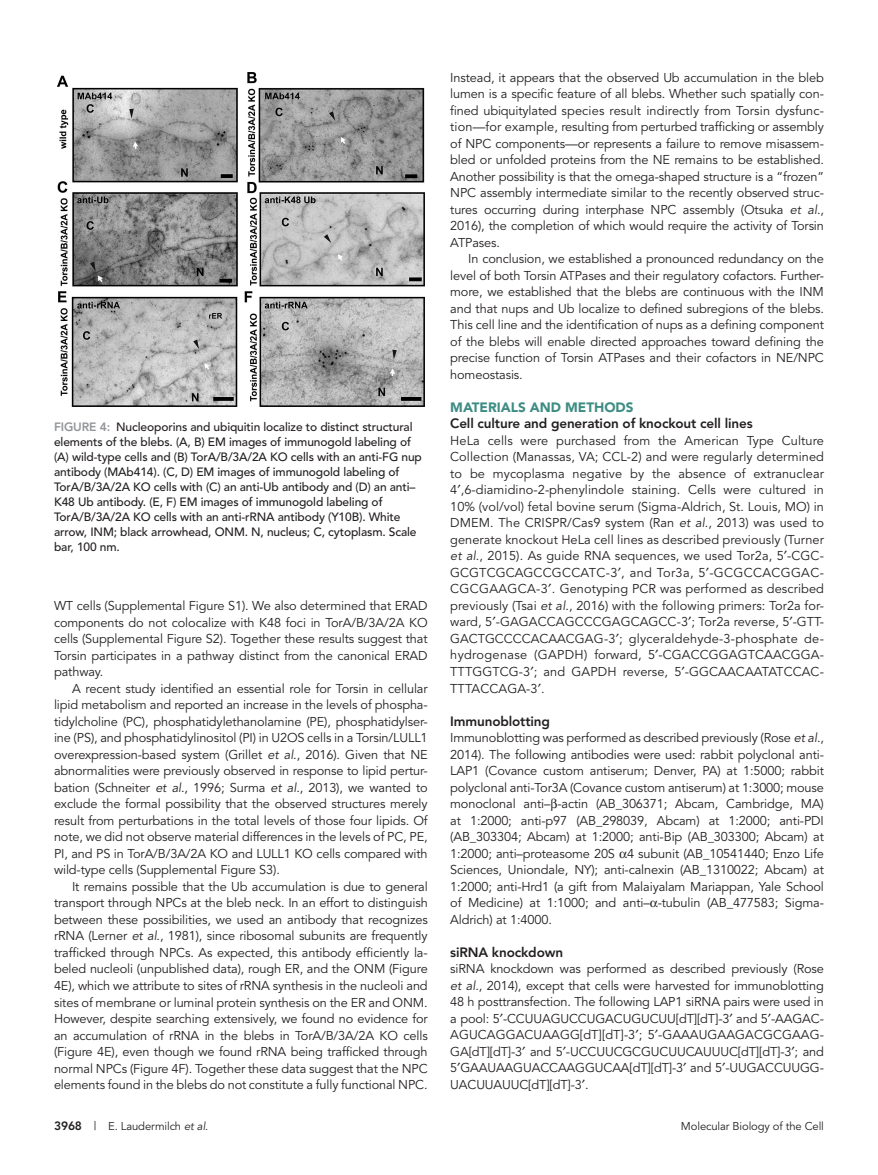
<style>
.page{position:relative;width:878px;height:1175px;background:#fff}
.page>*{position:absolute;margin:0;border:0;box-sizing:border-box;transform-origin:0 0}
.H2afterH1{font:800 13.5px "Avenir";letter-spacing:-.01em;color:#231f20}
.t1{font:900 13.5px "Avenir";color:#3e8c83}
.Para{font:12.75px/16.5px "Avenir";letter-spacing:-.01em;color:#231f20;text-align:justify}
.ParaFL{font:12.75px/16.5px "Avenir";letter-spacing:-.01em;color:#231f20;text-align:justify}
.FigCaption{font:500 12px/15px "Avenir";letter-spacing:-.01em;color:#231f20}
.t2{font:11.25px "Avenir";letter-spacing:-.01em;color:#231f20}
.s1{font-weight:800;color:#939598}
.s2{font-style:italic}
.s3{font-weight:800;font-size:12px}
.s4{font-size:12px}
</style>
<div class="page">
<img style="left:57px;top:72px;width:367px;height:335px">
<p class="FigCaption" style="left:54px;top:419px;width:369px"><span class="s1">FIGURE 4:</span> Nucleoporins and ubiquitin localize to distinct structural elements of the blebs. (A, B) EM images of immunogold labeling of (A) wild-type cells and (B) TorA/B/3A/2A KO cells with an anti-FG nup antibody (MAb414). (C, D) EM images of immunogold labeling of TorA/B/3A/2A KO cells with (C) an anti-Ub antibody and (D) an anti– K48 Ub antibody. (E, F) EM images of immunogold labeling of TorA/B/3A/2A KO cells with an anti-rRNA antibody (Y10B). White arrow, INM; black arrowhead, ONM. N, nucleus; C, cytoplasm. Scale bar, 100 nm.</p>
<p class="Para" style="left:54px;top:598px;width:375px">WT cells (Supplemental Figure S1). We also determined that ERAD components do not colocalize with K48 foci in TorA/B/3A/2A KO cells (Supplemental Figure S2). Together these results suggest that Torsin participates in a pathway distinct from the canonical ERAD pathway.</p>
<p class="Para" style="left:54px;top:680px;width:375px;text-indent:18px">A recent study identified an essential role for Torsin in cellular lipid metabolism and reported an increase in the levels of phospha&shy;tidylcholine (PC), phosphatidylethanolamine (PE), phosphatidylser&shy;ine (PS), and phosphatidylinositol (PI) in U2OS cells in a Torsin/LULL1 overexpression-based system (Grillet <span class="s2">et al</span>., 2016). Given that NE abnormalities were previously observed in response to lipid pertur&shy;bation (Schneiter <span class="s2">et al</span>., 1996; Surma <span class="s2">et al</span>., 2013), we wanted to exclude the formal possibility that the observed structures merely result from perturbations in the total levels of those four lipids. Of note, we did not observe material differences in the levels of PC, PE, PI, and PS in TorA/B/3A/2A KO and LULL1 KO cells compared with wild-type cells (Supplemental Figure S3).</p>
<p class="Para" style="left:54px;top:878px;width:375px;text-indent:18px">It remains possible that the Ub accumulation is due to general transport through NPCs at the bleb neck. In an effort to distinguish between these possibilities, we used an antibody that recognizes rRNA (Lerner <span class="s2">et al</span>., 1981), since ribosomal subunits are frequently trafficked through NPCs. As expected, this antibody efficiently la&shy;beled nucleoli (unpublished data), rough ER, and the ONM (Figure 4E), which we attribute to sites of rRNA synthesis in the nucleoli and sites of membrane or luminal protein synthesis on the ER and ONM.<br>However, despite searching extensively, we found no evidence for an accumulation of rRNA in the blebs in TorA/B/3A/2A KO cells (Figure 4E), even though we found rRNA being trafficked through normal NPCs (Figure 4F). Together these data suggest that the NPC elements found in the blebs do not constitute a fully functional NPC.</p>
<p class="Para" style="left:450px;top:69px;width:375px">Instead, it appears that the observed Ub accumulation in the bleb lumen is a specific feature of all blebs. Whether such spatially con&shy;fined ubiquitylated species result indirectly from Torsin dysfunc&shy;tion—for example, resulting from perturbed trafficking or assembly of NPC components—or represents a failure to remove misassem&shy;bled or unfolded proteins from the NE remains to be established.<br>Another possibility is that the omega-shaped structure is a “frozen” NPC assembly intermediate similar to the recently observed struc&shy;tures occurring during interphase NPC assembly (Otsuka <span class="s2">et al</span>., 2016), the completion of which would require the activity of Torsin ATPases.</p>
<p class="Para" style="left:450px;top:251px;width:375px;text-indent:18px">In conclusion, we established a pronounced redundancy on the level of both Torsin ATPases and their regulatory cofactors. Further&shy;more, we established that the blebs are continuous with the INM and that nups and Ub localize to defined subregions of the blebs.<br>This cell line and the identification of nups as a defining component of the blebs will enable directed approaches toward defining the precise function of Torsin ATPases and their cofactors in NE/NPC homeostasis.</p>
<h1 class="t1" style="left:450px;top:399px;width:185px">MATERIALS AND METHODS</h1>
<p class="H2afterH1" style="left:450px;top:416px;width:304px">Cell culture and generation of knockout cell lines</p>
<p class="ParaFL" style="left:450px;top:432px;width:375px">HeLa cells were purchased from the American Type Culture Collection (Manassas, VA; CCL-2) and were regularly determined to be mycoplasma negative by the absence of extranuclear 4 ,6-diamidino-2-phenylindole staining. Cells were cultured in 10% (vol/vol) fetal bovine serum (Sigma-Aldrich, St. Louis, MO) in DMEM. The CRISPR/Cas9 system (Ran <span class="s2">et al</span>., 2013) was used to generate knockout HeLa cell lines as described previously (Turner <span class="s2">et al</span>., 2015). As guide RNA sequences, we used Tor2a, 5 -CGC-GCGTCGCAGCCGCCATC-3 , and Tor3a, 5 -GCGCCACGGAC-CGCGAAGCA-3 . Genotyping PCR was performed as described previously (Tsai <span class="s2">et al</span>., 2016) with the following primers: Tor2a for&shy;ward, 5 -GAGACCAGCCCGAGCAGCC-3 ; Tor2a reverse, 5 -GTT-GACTGCCCCACAACGAG-3 ; glyceraldehyde-3-phosphate de&shy;hydrogenase (GAPDH) forward, 5 -CGACCGGAGTCAACGGA-TTTGGTCG-3 ; and GAPDH reverse, 5 -GGCAACAATATCCAC-TTTACCAGA-3 .</p>
<h2 class="H2afterH1" style="left:450px;top:713px;width:101px">Immunoblotting</h2>
<p class="ParaFL" style="left:450px;top:729px;width:375px">Immunoblotting was performed as described previously (Rose <span class="s2">et al</span>., 2014). The following antibodies were used: rabbit polyclonal anti-LAP1 (Covance custom antiserum; Denver, PA) at 1:5000; rabbit polyclonal anti-Tor3A (Covance custom antiserum) at 1:3000; mouse monoclonal anti– -actin (AB_306371; Abcam, Cambridge, MA) at 1:2000; anti-p97 (AB_298039, Abcam) at 1:2000; anti-PDI (AB_303304; Abcam) at 1:2000; anti-Bip (AB_303300; Abcam) at 1:2000; anti–proteasome 20S 4 subunit (AB_10541440; Enzo Life Sciences, Uniondale, NY); anti-calnexin (AB_1310022; Abcam) at 1:2000; anti-Hrd1 (a gift from Malaiyalam Mariappan, Yale School of Medicine) at 1:1000; and anti– -tubulin (AB_477583; Sigma-Aldrich) at 1:4000.</p>
<h2 class="H2afterH1" style="left:450px;top:944px;width:114px">siRNA knockdown</h2>
<p class="ParaFL" style="left:450px;top:960px;width:375px">siRNA knockdown was performed as described previously (Rose <span class="s2">et al</span>., 2014), except that cells were harvested for immunoblotting 48 h posttransfection. The following LAP1 siRNA pairs were used in a pool: 5 -CCUUAGUCCUGACUGUCUU[dT][dT]-3 and 5 -AAGAC-AGUCAGGACUAAGG[dT][dT]-3 ; 5 -GAAAUGAAGACGCGAAG-GA[dT][dT]-3 and 5 -UCCUUCGCGUCUUCAUUUC[dT][dT]-3 ; and 5 GAAUAAGUACCAAGGUCAA[dT][dT]-3 and 5 -UUGACCUUGG-UACUUAUUC[dT][dT]-3 .</p>
<p class="t2" style="left:54px;top:1119px;width:156px"><span class="s3">3968</span> <span class="s4">|</span> E. Laudermilch <span class="s2">et al</span>.</p>
<p class="t2" style="left:681px;top:1119px;width:144px">Molecular Biology of the Cell</p>
</div>
